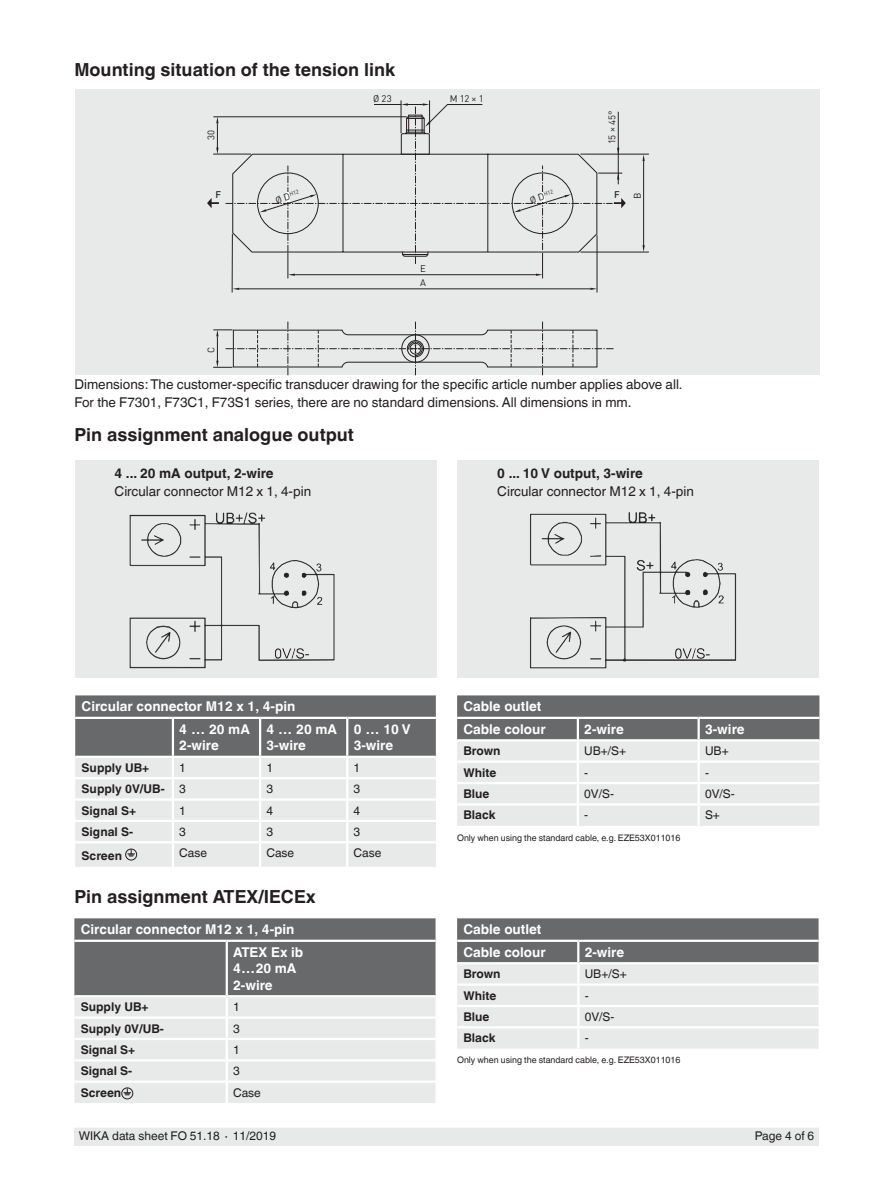
<style>
.page{position:relative;width:893px;height:1188px;background:#fff}
.page>*{position:absolute;margin:0;border:0;box-sizing:border-box;transform-origin:0 0}
.t1{font:700 18px "Helvetica World";color:#231f20}
.t2{font:13.5px/18px "Helvetica World";color:#231f20}
.t3{font:700 13.5px/22.5px "Helvetica World";color:#fff}
.t4{font:700 13.5px "Helvetica World";color:#231f20}
.t5{font:700 12px "Helvetica World";color:#231f20}
.t6{font:12px "Helvetica World";color:#231f20}
.t7{font:9.6px/14.1px "DIN";letter-spacing:.01em;color:#231f20}
.t8{font:500 9.6px "DIN";color:#231f20}
.t9{font:9px "Helvetica World";color:#231f20}
.t10{font:5.55px "DIN";color:#231f20}
.s1{font-size:9.6px}
.s2{font-weight:400}
</style>
<div class="page">
<div style="left:74px;top:1128px;width:745px;height:17px;background:#e8eae9"></div>
<div style="left:75px;top:90px;width:744px;height:285px;background:#e8eae9"></div>
<div style="left:457px;top:460px;width:362px;height:217px;background:#e8eae9"></div>
<div style="left:75px;top:460px;width:362px;height:217px;background:#e8eae9"></div>
<img style="left:129px;top:512px;width:206px;height:157px">
<img style="left:530px;top:512px;width:207px;height:157px">
<svg style="left:207px;top:198px;width:12px;height:10px"></svg>
<hr style="left:597px;top:235px;width:1px;height:58px;background:#231f20">
<hr style="left:232px;top:234px;width:1px;height:59px;background:#231f20">
<hr style="left:239px;top:289px;width:351px;height:1px;background:#231f20">
<svg style="left:590px;top:288px;width:7px;height:2px"></svg>
<hr style="left:401px;top:100px;width:1px;height:33px;background:#231f20">
<hr style="left:429px;top:100px;width:1px;height:33px;background:#231f20">
<svg style="left:216px;top:118px;width:3px;height:36px"></svg>
<hr style="left:643px;top:161px;width:1px;height:86px;background:#231f20">
<svg style="left:642px;top:155px;width:3px;height:6px"></svg>
<svg style="left:642px;top:245px;width:3px;height:7px"></svg>
<hr style="left:213px;top:154px;width:38px;height:1px;background:#231f20">
<hr style="left:213px;top:117px;width:194px;height:1px;background:#231f20">
<hr style="left:580px;top:252px;width:69px;height:1px;background:#231f20">
<hr style="left:580px;top:154px;width:69px;height:1px;background:#231f20">
<svg style="left:226px;top:103px;width:400px;height:175px"></svg>
<svg style="left:213px;top:321px;width:401px;height:54px"></svg>
<svg style="left:75px;top:695px;width:361px;height:172px;background:#bfc0c0"></svg>
<svg style="left:457px;top:695px;width:362px;height:131px;background:#c0c1c1"></svg>
<hr style="left:699px;top:782px;width:120px;height:2px;background:#fff">
<hr style="left:697px;top:784px;width:3px;height:19px;background:#fff">
<hr style="left:457px;top:803px;width:121px;height:3px;background:#fff">
<hr style="left:578px;top:803px;width:121px;height:3px;background:#fff">
<hr style="left:577px;top:806px;width:2px;height:20px;background:#fff">
<hr style="left:699px;top:803px;width:120px;height:3px;background:#fff">
<hr style="left:697px;top:806px;width:3px;height:20px;background:#fff">
<svg style="left:74px;top:918px;width:362px;height:185px;background:#b6b7b7"></svg>
<svg style="left:457px;top:918px;width:362px;height:131px;background:#bebfbf"></svg>
<hr style="left:578px;top:1026px;width:241px;height:2px;background:#fff">
<hr style="left:577px;top:1028px;width:2px;height:21px;background:#fff">
<hr style="left:457px;top:940px;width:121px;height:2px;background:#fff">
<hr style="left:457px;top:962px;width:121px;height:2px;background:#fff">
<hr style="left:457px;top:983px;width:121px;height:3px;background:#fff">
<hr style="left:457px;top:1005px;width:121px;height:2px;background:#fff">
<hr style="left:457px;top:1026px;width:121px;height:2px;background:#fff">
<hr style="left:578px;top:940px;width:241px;height:2px;background:#fff">
<hr style="left:578px;top:962px;width:241px;height:2px;background:#fff">
<h1 class="t1" style="left:74px;top:60px;width:322px">Mounting situation of the tension link</h1>
<p class="t7" style="left:204px;top:140px;width:12px;rotate:-90deg">30</p>
<p class="t7" style="left:373px;top:91px;width:20px">Ø 23</p>
<p class="t7" style="left:450px;top:91px;width:35px">M 12 × 1</p>
<p class="t7" style="left:605px;top:144px;width:35px;rotate:-90deg">15 × 45°</p>
<p class="t10" style="left:274px;top:195px;width:26px;rotate:-17deg"><span class="s1">Ø D</span>H12</p>
<p class="t10" style="left:528px;top:195px;width:26px;rotate:-17deg"><span class="s1">Ø D</span>H12</p>
<p class="t8" style="left:215px;top:188px;width:7px">F</p>
<p class="t8" style="left:614px;top:188px;width:7px">F</p>
<p class="t7" style="left:630px;top:199px;width:8px;rotate:-90deg">B</p>
<p class="t7" style="left:420px;top:261px;width:7px">E<br>A</p>
<p class="t7" style="left:204px;top:353px;width:8px;rotate:-90deg">C</p>
<p class="t2" style="left:74px;top:376px;width:610px">Dimensions: The customer-specific transducer drawing for the specific article number applies above all.<br>For the F7301, F73C1, F73S1 series, there are no standard dimensions. All dimensions in mm.</p>
<h1 class="t1" style="left:74px;top:424px;width:281px">Pin assignment analogue output</h1>
<p class="t4" style="left:115px;top:465px;width:161px">4 ... 20 mA output, 2-wire</p>
<p class="t2" style="left:115px;top:482px;width:198px">Circular connector M12 x 1, 4-pin</p>
<p class="t4" style="left:497px;top:465px;width:147px">0 ... 10 V output, 3-wire</p>
<p class="t2" style="left:497px;top:482px;width:198px">Circular connector M12 x 1, 4-pin</p>
<p class="t3" style="left:179px;top:696px;width:118px;text-indent:-98px">Circular connector M12 x 1, 4-pin<br>4 … 20 mA</p>
<p class="t3" style="left:179px;top:735px;width:41px">2-wire</p>
<p class="t3" style="left:266px;top:721px;width:72px;line-height:16.5px">4 … 20 mA<br>3-wire</p>
<p class="t3" style="left:354px;top:721px;width:59px;line-height:16.5px">0 … 10 V<br>3-wire</p>
<p class="t5" style="left:82px;top:761px;width:69px">Supply UB+</p>
<p class="t6" style="left:179px;top:761px;width:8px">1</p>
<p class="t6" style="left:266px;top:761px;width:8px">1</p>
<p class="t6" style="left:354px;top:761px;width:8px">1</p>
<p class="t5" style="left:82px;top:782px;width:106px">Supply 0V/UB- <span class="s2">3</span></p>
<p class="t6" style="left:266px;top:782px;width:8px">3</p>
<p class="t6" style="left:354px;top:782px;width:8px">3</p>
<p class="t5" style="left:82px;top:803px;width:56px">Signal S+</p>
<p class="t6" style="left:179px;top:803px;width:8px">1</p>
<p class="t6" style="left:266px;top:803px;width:8px">4</p>
<p class="t6" style="left:354px;top:803px;width:8px">4</p>
<p class="t5" style="left:82px;top:825px;width:53px">Signal S-</p>
<p class="t6" style="left:179px;top:825px;width:8px">3</p>
<p class="t6" style="left:266px;top:825px;width:8px">3</p>
<p class="t6" style="left:354px;top:825px;width:8px">3</p>
<p class="t5" style="left:82px;top:849px;width:42px">Screen</p>
<p class="t6" style="left:179px;top:846px;width:29px">Case</p>
<p class="t6" style="left:266px;top:846px;width:29px">Case</p>
<p class="t6" style="left:354px;top:846px;width:29px">Case</p>
<h1 class="t1" style="left:74px;top:886px;width:243px">Pin assignment ATEX/IECEx</h1>
<p class="t3" style="left:233px;top:919px;width:72px;text-indent:-152px">Circular connector M12 x 1, 4-pin<br>ATEX Ex ib</p>
<p class="t3" style="left:233px;top:960px;width:65px;line-height:16.5px">4…20 mA<br>2-wire</p>
<p class="t5" style="left:81px;top:1000px;width:69px">Supply UB+</p>
<p class="t6" style="left:233px;top:1000px;width:8px">1</p>
<p class="t5" style="left:81px;top:1021px;width:85px">Supply 0V/UB-</p>
<p class="t6" style="left:233px;top:1021px;width:8px">3</p>
<p class="t5" style="left:81px;top:1043px;width:56px">Signal S+</p>
<p class="t6" style="left:233px;top:1043px;width:8px">1</p>
<p class="t5" style="left:81px;top:1064px;width:53px">Signal S-</p>
<p class="t6" style="left:233px;top:1064px;width:8px">3</p>
<p class="t5" style="left:81px;top:1086px;width:42px">Screen</p>
<p class="t6" style="left:233px;top:1086px;width:29px">Case</p>
<p class="t3" style="left:463px;top:696px;width:84px">Cable outlet<br>Cable colour</p>
<p class="t3" style="left:584px;top:718px;width:41px">2-wire</p>
<p class="t3" style="left:705px;top:718px;width:41px">3-wire</p>
<p class="t5" style="left:463px;top:744px;width:39px">Brown</p>
<p class="t6" style="left:584px;top:744px;width:43px">UB+/S+</p>
<p class="t6" style="left:705px;top:744px;width:25px">UB+</p>
<p class="t5" style="left:463px;top:766px;width:34px">White</p>
<p class="t6" style="left:584px;top:766px;width:5px">-</p>
<p class="t6" style="left:705px;top:766px;width:5px">-</p>
<p class="t5" style="left:463px;top:787px;width:28px">Blue</p>
<p class="t6" style="left:584px;top:787px;width:31px">0V/S-</p>
<p class="t6" style="left:705px;top:787px;width:31px">0V/S-</p>
<p class="t5" style="left:463px;top:808px;width:34px">Black</p>
<p class="t6" style="left:584px;top:808px;width:5px">-</p>
<p class="t6" style="left:705px;top:808px;width:16px">S+</p>
<p class="t9" style="left:457px;top:833px;width:225px">Only when using the standard cable, e.g. EZE53X011016</p>
<p class="t3" style="left:463px;top:919px;width:84px">Cable outlet<br>Cable colour</p>
<p class="t3" style="left:585px;top:941px;width:41px">2-wire</p>
<p class="t5" style="left:463px;top:967px;width:39px">Brown</p>
<p class="t6" style="left:585px;top:967px;width:43px">UB+/S+</p>
<p class="t5" style="left:463px;top:988px;width:34px">White</p>
<p class="t6" style="left:585px;top:988px;width:5px">-</p>
<p class="t5" style="left:463px;top:1010px;width:28px">Blue</p>
<p class="t6" style="left:585px;top:1010px;width:31px">0V/S-</p>
<p class="t5" style="left:463px;top:1031px;width:34px">Black</p>
<p class="t6" style="left:585px;top:1031px;width:5px">-</p>
<p class="t9" style="left:457px;top:1055px;width:225px">Only when using the standard cable, e.g. EZE53X011016</p>
<p class="t6" style="left:79px;top:1129px;width:199px">WIKA data sheet FO 51.18 ∙ 11/2019</p>
<p class="t6" style="left:755px;top:1129px;width:61px">Page 4 of 6</p>
</div>
